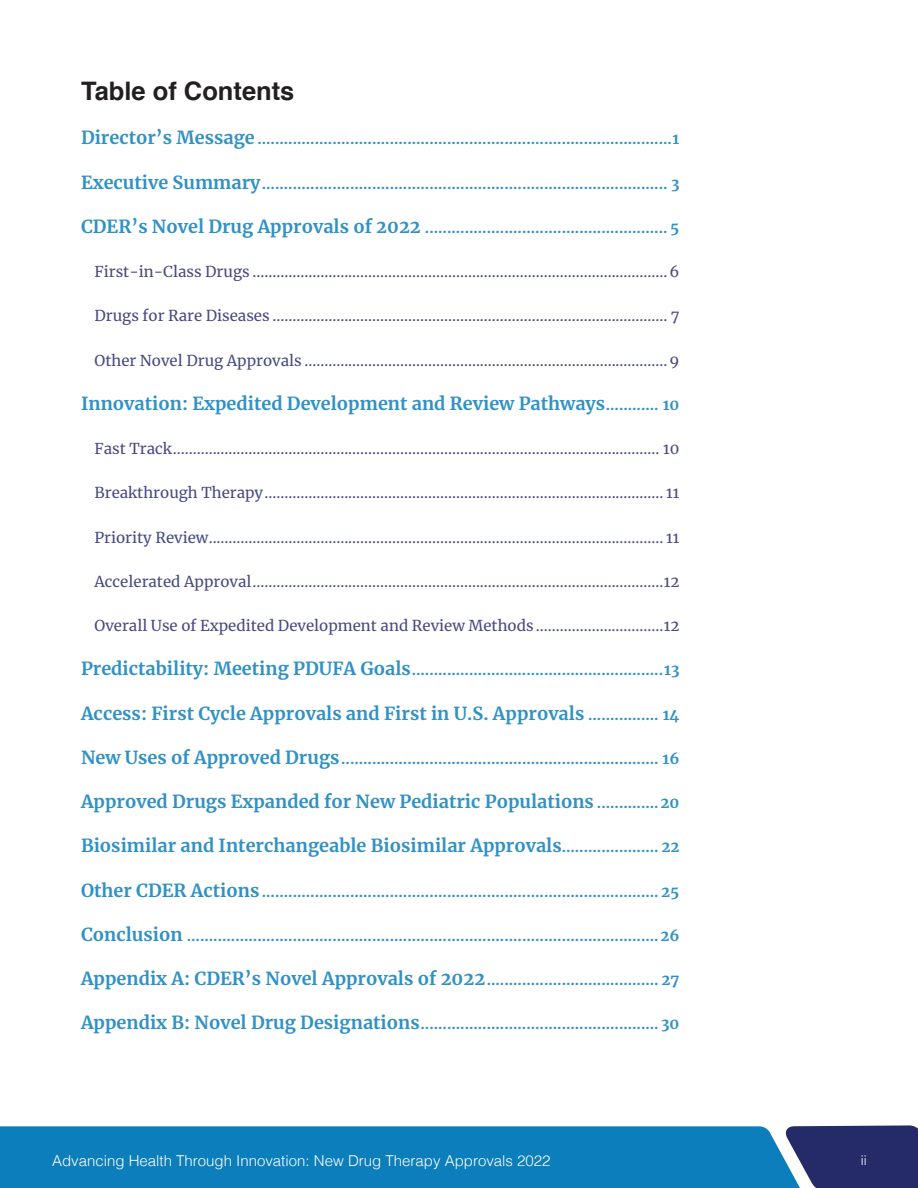
<style>
.page{position:relative;width:918px;height:1188px;background:#fff}
.page>*{position:absolute;margin:0;border:0;box-sizing:border-box;transform-origin:0 0}
.TOC_Headline{font:700 25.5px "Helvetica";color:#231f20}
.TOC_H1{font:700 18px "Merriweather";color:#3091c5}
.TOC_H1-2{font:15px "Merriweather";color:#464a80}
.TOC_H1-3{font:700 15px "Merriweather";color:#3091c5}
.t1{font:300 15px "Helvetica";color:#fff}
.t2{font:300 13.5px "Helvetica";color:#fff}
.s1{font-size:18px}
.s2{font-size:15px}
</style>
<div class="page">
<div style="left:802px;top:1125px;width:116px;height:63px;background:#252b69"></div>
<div style="left:0;top:1126px;width:802px;height:62px;background:#0c7ebb"></div>
<p class="TOC_Headline" style="left:81px;top:71px;width:215px">Table of Contents</p>
<p class="TOC_H1-3" style="left:81px;top:129px;width:600px"><span class="s1">Director’s Message</span> ..............................................................................................1</p>
<p class="TOC_H1-3" style="left:81px;top:173px;width:600px"><span class="s1">Executive Summary</span>............................................................................................ 3</p>
<p class="TOC_H1-3" style="left:81px;top:217px;width:600px"><span class="s1">CDER’s Novel Drug Approvals of 2022</span> ....................................................... 5</p>
<p class="TOC_H1-2" style="left:94px;top:261px;width:587px">First-in-Class Drugs ........................................................................................................6</p>
<p class="TOC_H1-2" style="left:94px;top:306px;width:586px">Drugs for Rare Diseases ................................................................................................... 7</p>
<p class="TOC_H1-2" style="left:94px;top:350px;width:587px">Other Novel Drug Approvals ...........................................................................................9</p>
<p class="TOC_H1" style="left:81px;top:391px;width:600px">Innovation: Expedited Development and Review Pathways<span class="s2">............ 10</span></p>
<p class="TOC_H1-2" style="left:94px;top:438px;width:587px">Fast Track.......................................................................................................................... 10</p>
<p class="TOC_H1-2" style="left:94px;top:483px;width:587px">Breakthrough Therapy.................................................................................................... 11</p>
<p class="TOC_H1-2" style="left:94px;top:527px;width:587px">Priority Review.................................................................................................................. 11</p>
<p class="TOC_H1-2" style="left:94px;top:571px;width:587px">Accelerated Approval.......................................................................................................12</p>
<p class="TOC_H1-2" style="left:94px;top:615px;width:587px">Overall Use of Expedited Development and Review Methods ................................12</p>
<p class="TOC_H1-3" style="left:81px;top:660px;width:600px"><span class="s1">Predictability: Meeting PDUFA Goals</span>.........................................................13</p>
<p class="TOC_H1" style="left:81px;top:701px;width:600px">Access: First Cycle Approvals and First in U.S. Approvals <span class="s2">................ 14</span></p>
<p class="TOC_H1-3" style="left:81px;top:748px;width:600px"><span class="s1">New Uses of Approved Drugs</span>........................................................................ 16</p>
<p class="TOC_H1" style="left:81px;top:789px;width:600px">Approved Drugs Expanded for New Pediatric Populations <span class="s2">..............20</span></p>
<p class="TOC_H1" style="left:81px;top:833px;width:600px">Biosimilar and Interchangeable Biosimilar Approvals<span class="s2">...................... 22</span></p>
<p class="TOC_H1-3" style="left:81px;top:881px;width:600px"><span class="s1">Other CDER Actions</span>.......................................................................................... 25</p>
<p class="TOC_H1-3" style="left:81px;top:925px;width:600px"><span class="s1">Conclusion</span> ...........................................................................................................26</p>
<p class="TOC_H1-3" style="left:81px;top:969px;width:600px"><span class="s1">Appendix A: CDER’s Novel Approvals of 2022</span>....................................... 27</p>
<p class="TOC_H1-3" style="left:81px;top:1014px;width:600px"><span class="s1">Appendix B: Novel Drug Designations</span>...................................................... 30</p>
<p class="t1" style="left:52px;top:1148px;width:500px">Advancing Health Through Innovation: New Drug Therapy Approvals 2022</p>
<p class="t2" style="left:861px;top:1148px;width:7px">ii</p>
</div>
